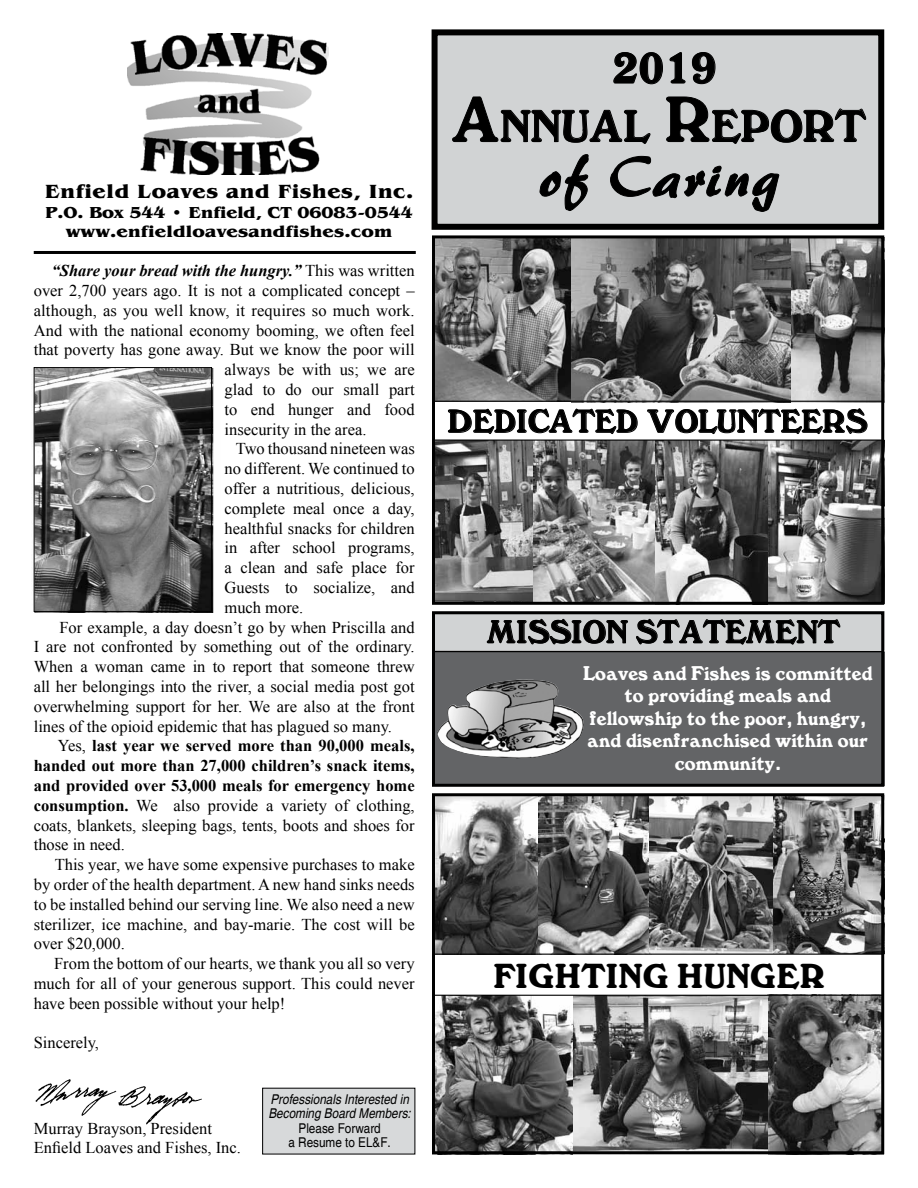
<style>
.page{position:relative;width:918px;height:1188px;background:#fff}
.page>*{position:absolute;margin:0;border:0;box-sizing:border-box;transform-origin:0 0}
.t1{font:58.5px "Palette D";letter-spacing:.05em;color:#000}
.t2{font:43.95px "Buckingham Light SWFTE";color:#000;scale:.91 1}
.t3{font:43.65px "Buckingham Light SWFTE";color:#000;scale:.96 1}
.t4{font:33px "Buckingham Bold SWFTE";color:#000;scale:.91 1}
.t5{font:31.35px "Buckingham Light SWFTE";color:#000}
.t6{font:31.35px "Buckingham Light SWFTE";color:#000;scale:.91 1}
.t7{font:19.65px "Gazette Bold SWFTE";letter-spacing:.03em;color:#000;scale:1.12 1}
.t8{font:18.9px/22.5px "Buckingham Bold SWFTE";letter-spacing:-.02em;color:#fff;text-align:center;scale:.95 1}
.t9{font:16.5px/19.8px "Times New Roman";color:#000}
.t10{font:700 16.5px "Times New Roman";color:#000}
.t11{font:italic 700 16.5px "Times New Roman";color:#000}
.t12{font:16.35px/19.5px "Gazette Bold SWFTE";letter-spacing:.01em;color:#000;text-align:center;scale:1.12 1}
.t13{font:italic condensed 13.5px/14.5px "Helvetica";color:#000;scale:1.06 1}
.t14{font:condensed 13.5px/14.5px "Helvetica";color:#000;text-align:center;scale:1.06 1}
.s1{font-family:"Goudy Old Style T";font-style:italic}
.s2{font-weight:400;font-style:normal}
.s3{font-weight:400}
.s4{font-weight:700}
.s5{font-size:62.7px}
</style>
<div class="page">
<div style="left:432px;top:652px;width:452px;height:134px;background:#636466"></div>
<div style="left:435px;top:32px;width:446px;height:195px;background:#d1d3d4"></div>
<div style="left:432px;top:29px;width:452px;height:201px;border:6px solid #000"></div>
<svg style="left:613px;top:52px;width:50px;height:33px"></svg>
<svg style="left:669px;top:52px;width:17px;height:32px"></svg>
<svg style="left:692px;top:52px;width:24px;height:32px"></svg>
<svg style="left:452px;top:96px;width:414px;height:116px"></svg>
<img style="left:437px;top:680px;width:138px;height:78px">
<img style="left:127px;top:33px;width:201px;height:141px">
<div style="left:432px;top:611px;width:452px;height:39px;background:#d1d3d4"></div>
<svg style="left:487px;top:619px;width:141px;height:26px"></svg>
<svg style="left:636px;top:619px;width:205px;height:26px"></svg>
<svg style="left:448px;top:408px;width:190px;height:26px"></svg>
<svg style="left:647px;top:408px;width:221px;height:26px"></svg>
<hr style="left:432px;top:651px;width:452px;height:1px;background:#000">
<div style="left:263px;top:1088px;width:152px;height:66px;background:#d7d9da"></div>
<hr style="left:34px;top:251px;width:382px;height:3px;background:#000">
<img style="left:33px;top:368px;width:181px;height:245px">
<div style="left:34px;top:367px;width:178px;height:245px;border:1px solid #000"></div>
<img style="left:436px;top:441px;width:330px;height:160px">
<img style="left:436px;top:239px;width:135px;height:162px">
<img style="left:571px;top:239px;width:309px;height:162px">
<img style="left:766px;top:441px;width:114px;height:160px">
<div style="left:432px;top:611px;width:452px;height:176px;border:3px solid #000"></div>
<img style="left:436px;top:797px;width:213px;height:157px">
<img style="left:772px;top:797px;width:108px;height:157px">
<img style="left:432px;top:996px;width:452px;height:159px">
<div style="left:432px;top:235px;width:452px;height:370px;border:3px solid #000"></div>
<hr style="left:432px;top:401px;width:452px;height:1px;background:#000">
<hr style="left:432px;top:440px;width:452px;height:1px;background:#000">
<img style="left:649px;top:797px;width:123px;height:157px">
<div style="left:432px;top:793px;width:452px;height:361px;border:3px solid #000"></div>
<hr style="left:433px;top:954px;width:451px;height:1px;background:#000">
<hr style="left:432px;top:995px;width:451px;height:1px;background:#000">
<img style="left:35px;top:1079px;width:167px;height:46px">
<p class="t7" style="left:45px;top:180px;width:331px">Enfield Loaves and Fishes, Inc.</p>
<p class="t12" style="left:45px;top:202px;width:330px">P.O. Box 544 <span class="s1">•</span> Enfield, CT 06083-0544 www.enfieldloavesandfishes.com</p>
<p class="t11" style="left:52px;top:259px;width:364px">“Share your bread with the hungry.” <span class="s2">This was written</span></p>
<p class="t9" style="left:34px;top:280px;width:382px">over 2,700 years ago. It is not a complicated concept –</p>
<p class="t9" style="left:34px;top:300px;width:383px">although, as you well know, it requires so much work.</p>
<p class="t9" style="left:34px;top:320px;width:382px">And with the national economy booming, we often feel</p>
<p class="t9" style="left:34px;top:340px;width:382px">that poverty has gone away. But we know the poor will</p>
<p class="t9" style="left:225px;top:359px;width:192px">always be with us; we are</p>
<p class="t9" style="left:225px;top:379px;width:192px">glad to do our small part</p>
<p class="t9" style="left:225px;top:399px;width:192px">to end hunger and food</p>
<p class="t9" style="left:225px;top:419px;width:144px">insecurity in the area.</p>
<p class="t9" style="left:236px;top:439px;width:180px">Two thousand nineteen was</p>
<p class="t9" style="left:225px;top:458px;width:192px">no different. We continued to</p>
<p class="t9" style="left:225px;top:478px;width:192px">offer a nutritious, delicious,</p>
<p class="t9" style="left:225px;top:498px;width:192px">complete meal once a day,</p>
<p class="t9" style="left:225px;top:518px;width:192px">healthful snacks for children</p>
<p class="t9" style="left:225px;top:538px;width:192px">in after school programs,</p>
<p class="t9" style="left:225px;top:557px;width:192px">a clean and safe place for</p>
<p class="t9" style="left:225px;top:577px;width:192px">Guests to socialize, and</p>
<p class="t9" style="left:225px;top:597px;width:80px">much more.</p>
<p class="t9" style="left:59px;top:617px;width:357px">For example, a day doesn’t go by when Priscilla and</p>
<p class="t9" style="left:34px;top:637px;width:382px">I are not confronted by something out of the ordinary.</p>
<p class="t9" style="left:34px;top:656px;width:382px">When a woman came in to report that someone threw</p>
<p class="t9" style="left:34px;top:676px;width:382px">all her belongings into the river, a social media post got</p>
<p class="t9" style="left:34px;top:696px;width:382px">overwhelming support for her. We are also at the front</p>
<p class="t9" style="left:34px;top:716px;width:360px">lines of the opioid epidemic that has plagued so many.</p>
<p class="t10" style="left:58px;top:734px;width:358px"><span class="s3">Yes,</span> last year we served more than 90,000 meals,</p>
<p class="t10" style="left:34px;top:754px;width:383px">handed out more than 27,000 children’s snack items,</p>
<p class="t10" style="left:34px;top:774px;width:382px">and provided over 53,000 meals for emergency home</p>
<p class="t9" style="left:34px;top:795px;width:382px"><span class="s4">consumption.</span> We also provide a variety of clothing,</p>
<p class="t9" style="left:34px;top:815px;width:382px">coats, blankets, sleeping bags, tents, boots and shoes for</p>
<p class="t9" style="left:34px;top:835px;width:93px">those in need.</p>
<p class="t9" style="left:55px;top:854px;width:361px">This year, we have some expensive purchases to make</p>
<p class="t9" style="left:34px;top:874px;width:382px">by order of the health department. A new hand sinks needs</p>
<p class="t9" style="left:34px;top:894px;width:382px">to be installed behind our serving line. We also need a new</p>
<p class="t9" style="left:34px;top:914px;width:382px">sterilizer, ice machine, and bay-marie. The cost will be</p>
<p class="t9" style="left:34px;top:934px;width:93px">over $20,000.</p>
<p class="t9" style="left:54px;top:953px;width:362px">From the bottom of our hearts, we thank you all so very</p>
<p class="t9" style="left:34px;top:973px;width:382px">much for all of your generous support. This could never</p>
<p class="t9" style="left:34px;top:993px;width:253px">have been possible without your help!</p>
<p class="t9" style="left:34px;top:1033px;width:67px">Sincerely,</p>
<p class="t9" style="left:34px;top:1118px;width:209px">Murray Brayson, President<br>Enfield Loaves and Fishes, Inc.</p>
<p class="t13" style="left:268px;top:1092px;width:136px">Professionals Interested in<br>Becoming Board Members:</p>
<p class="t14" style="left:288px;top:1121px;width:98px">Please Forward<br>a Resume to EL&amp;F.</p>
<h3 class="t3" style="left:612px;top:41px;width:111px">2019</h3>
<h2 class="t2" style="left:452px;top:99px;width:456px"><span class="s5">A</span>NNUAL <span class="s5">R</span>EPORT</h2>
<h1 class="t1" style="left:539px;top:141px;width:241px">of Caring</h1>
<h3 class="t5" style="left:447px;top:402px;width:422px">DED ICATED VOLUNTEERS</h3>
<h3 class="t6" style="left:487px;top:612px;width:389px">MISSION STATEMENT</h3>
<p class="t8" style="left:583px;top:661px;width:307px">Loaves and Fishes is committed to providing meals and fellowship to the poor, hungry, and disenfranchised within our community.</p>
<h3 class="t4" style="left:494px;top:955px;width:366px">Fighting Hunger</h3>
</div>
